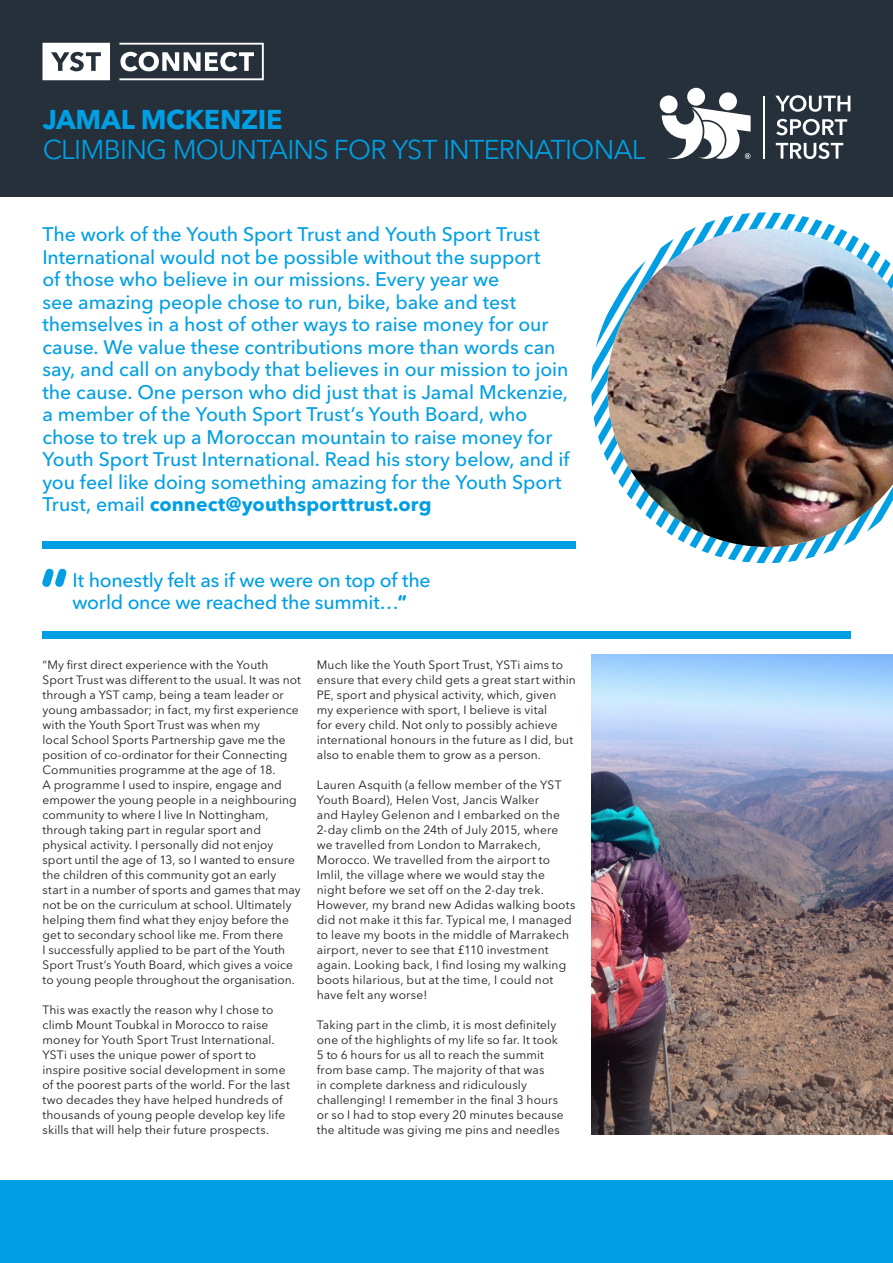
<style>
.page{position:relative;width:893px;height:1263px;background:#fff}
.page>*{position:absolute;margin:0;border:0;box-sizing:border-box;transform-origin:0 0}
.t1{font:27px "Avenir Next LT Pro";letter-spacing:-.025em;color:#009fe3}
.t2{font:700 27px "Avenir Next LT Pro";letter-spacing:-.01em;color:#009fe3}
.t3{font:500 19.5px/22.5px "Avenir Next LT Pro";letter-spacing:-.005em;color:#009fe3}
.t4{font:500 19.5px/22.5px "Avenir Next Rounded Pro";letter-spacing:-.015em;color:#009fe3}
.t5{font:12px/15px "Avenir Next LT Pro";letter-spacing:.01em;color:#1d1d1b}
.s1{font-weight:700}
</style>
<div class="page">
<div style="left:0;top:1180px;width:893px;height:83px;background:#009fe3"></div>
<div style="left:42px;top:632px;width:808px;height:7px;background:#009fe3"></div>
<svg style="left:591px;top:212px;width:245px;height:351px"></svg>
<img style="left:607px;top:229px;width:286px;height:318px">
<div style="left:0;top:0;width:893px;height:196px;background:#25303b"></div>
<svg style="left:43px;top:43px;width:67px;height:37px;background:#dadcde"></svg>
<div style="left:118px;top:43px;width:146px;height:37px;border:2px solid #fff"></div>
<svg style="left:120px;top:52px;width:134px;height:19px"></svg>
<div style="left:660px;top:95px;width:18px;height:18px;background:#fff;border-radius:50%"></div>
<div style="left:719px;top:92px;width:18px;height:18px;background:#fff;border-radius:50%"></div>
<div style="left:687px;top:88px;width:18px;height:18px;background:#fff;border-radius:50%"></div>
<svg style="left:776px;top:142px;width:67px;height:17px"></svg>
<svg style="left:776px;top:119px;width:71px;height:16px"></svg>
<svg style="left:775px;top:95px;width:75px;height:17px"></svg>
<hr style="left:763px;top:96px;width:2px;height:63px;background:#fff">
<svg style="left:662px;top:107px;width:89px;height:52px"></svg>
<svg style="left:42px;top:569px;width:24px;height:18px"></svg>
<div style="left:43px;top:542px;width:533px;height:7px;background:#009fe3"></div>
<img style="left:591px;top:654px;width:302px;height:480px">
<h1 class="t2" style="left:43px;top:103px;width:241px">JAMAL MCKENZIE</h1>
<h1 class="t1" style="left:43px;top:133px;width:604px">CLIMBING MOUNTAINS FOR YST INTERNATIONAL</h1>
<p class="t3" style="left:42px;top:223px;width:529px">The work of the Youth Sport Trust and Youth Sport Trust International would not be possible without the support<br>of those who believe in our missions. Every year we<br>see amazing people chose to run, bike, bake and test themselves in a host of other ways to raise money for our cause. We value these contributions more than words can say, and call on anybody that believes in our mission to join the cause. One person who did just that is Jamal Mckenzie, a member of the Youth Sport Trust’s Youth Board, who chose to trek up a Moroccan mountain to raise money for Youth Sport Trust International. Read his story below, and if you feel like doing something amazing for the Youth Sport Trust, email <span class="s1">connect@youthsporttrust.org</span></p>
<h2 class="t4" style="left:73px;top:568px;width:360px">It honestly felt as if we were on top of the world once we reached the summit…<span class="s1">”</span></h2>
<p class="t5" style="left:43px;top:657px;width:260px">“My first direct experience with the Youth Sport Trust was different to the usual. It was not through a YST camp, being a team leader or young ambassador; in fact, my first experience with the Youth Sport Trust was when my<br>local School Sports Partnership gave me the position of co-ordinator for their Connecting Communities programme at the age of 18.<br>A programme I used to inspire, engage and empower the young people in a neighbouring community to where I live In Nottingham, through taking part in regular sport and physical activity. I personally did not enjoy sport until the age of 13, so I wanted to ensure the children of this community got an early start in a number of sports and games that may not be on the curriculum at school. Ultimately helping them find what they enjoy before the get to secondary school like me. From there<br>I successfully applied to be part of the Youth Sport Trust’s Youth Board, which gives a voice to young people throughout the organisation.</p>
<p class="t5" style="left:43px;top:1002px;width:249px">This was exactly the reason why I chose to climb Mount Toubkal in Morocco to raise money for Youth Sport Trust International.<br>YSTi uses the unique power of sport to inspire positive social development in some of the poorest parts of the world. For the last two decades they have helped hundreds of thousands of young people develop key life skills that will help their future prospects.</p>
<p class="t5" style="left:317px;top:657px;width:261px">Much like the Youth Sport Trust, YSTi aims to ensure that every child gets a great start within PE, sport and physical activity, which, given<br>my experience with sport, I believe is vital<br>for every child. Not only to possibly achieve international honours in the future as I did, but also to enable them to grow as a person.</p>
<p class="t5" style="left:317px;top:777px;width:260px">Lauren Asquith (a fellow member of the YST Youth Board), Helen Vost, Jancis Walker<br>and Hayley Gelenon and I embarked on the 2-day climb on the 24th of July 2015, where we travelled from London to Marrakech, Morocco. We travelled from the airport to Imlil, the village where we would stay the night before we set off on the 2-day trek.<br>However, my brand new Adidas walking boots did not make it this far. Typical me, I managed to leave my boots in the middle of Marrakech airport, never to see that £110 investment again. Looking back, I find losing my walking boots hilarious, but at the time, I could not have felt any worse!</p>
<p class="t5" style="left:317px;top:1017px;width:248px">Taking part in the climb, it is most definitely one of the highlights of my life so far. It took 5 to 6 hours for us all to reach the summit from base camp. The majority of that was<br>in complete darkness and ridiculously challenging! I remember in the final 3 hours or so I had to stop every 20 minutes because the altitude was giving me pins and needles</p>
</div>
